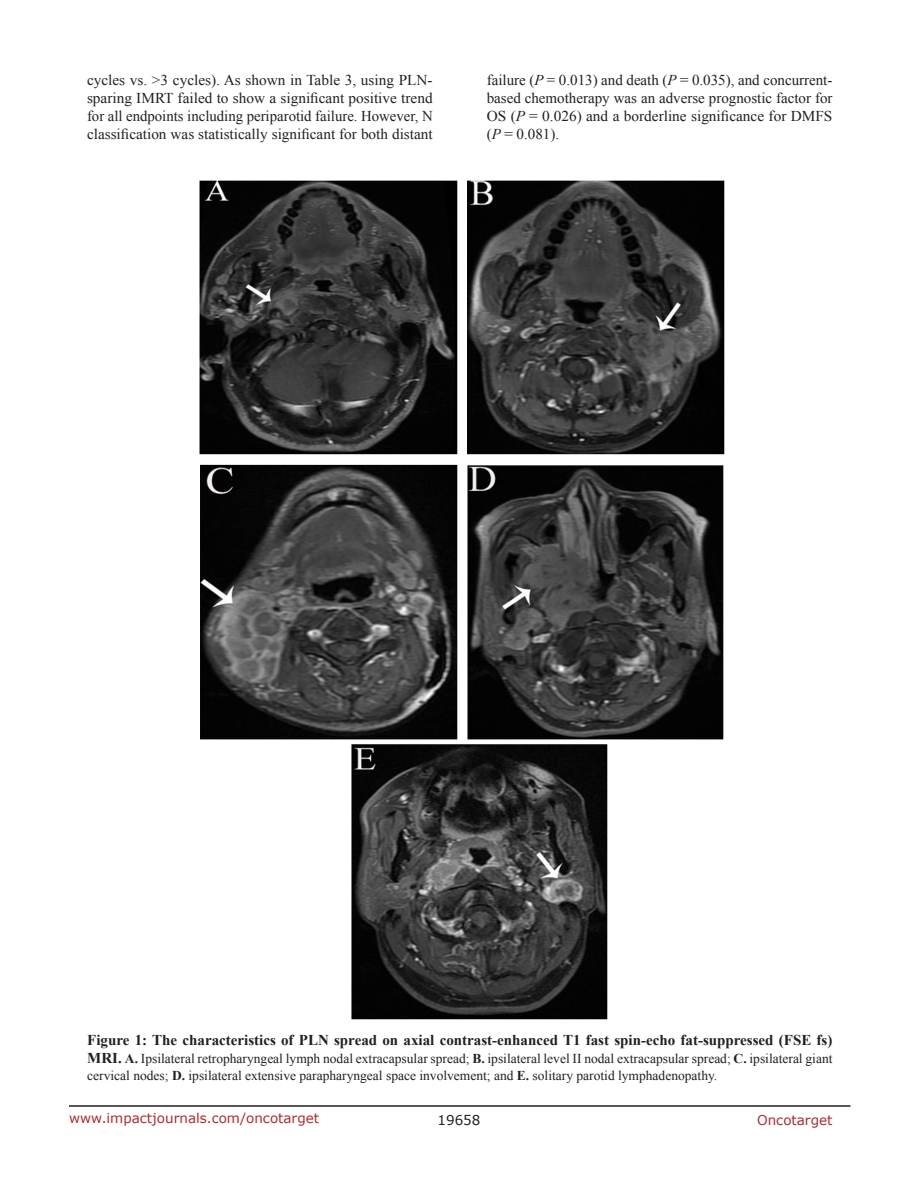
<style>
.page{position:relative;width:918px;height:1188px;background:#fff}
.page>*{position:absolute;margin:0;border:0;box-sizing:border-box;transform-origin:0 0}
.BodyText{font:15px/18px "Times New Roman";color:#221f22;text-align:justify}
.FigureText{font:700 15px "Times New Roman";color:#221f22}
.FigureText-2{font:13.5px/16.2px "Times New Roman";color:#221f22}
.t1{font:13.5px "Verdana";color:#ac2b31}
.t2{font:13.5px "Verdana";color:#221f22}
.s1{font-style:italic}
.s2{font-weight:700;font-size:15px}
.s3{font-weight:700}
</style>
<div class="page">
<hr style="left:69px;top:1105px;width:781px;height:2px;background:#231f20">
<img style="left:199px;top:180px;width:526px;height:840px">
<p class="BodyText" style="left:87px;top:71px;width:347px">cycles vs. &gt;3 cycles). As shown in Table 3, using PLN&shy;sparing IMRT failed to show a significant positive trend for all endpoints including periparotid failure. However, N classification was statistically significant for both distant</p>
<p class="BodyText" style="left:487px;top:71px;width:347px">failure (<span class="s1">P</span> = 0.013) and death (<span class="s1">P</span> = 0.035), and concurrent&shy;based chemotherapy was an adverse prognostic factor for OS (<span class="s1">P</span> = 0.026) and a borderline significance for DMFS (<span class="s1">P</span> = 0.081).</p>
<p class="FigureText" style="left:87px;top:1030px;width:747px">Figure 1: The characteristics of PLN spread on axial contrast-enhanced T1 fast spin-echo fat-suppressed (FSE fs)</p>
<p class="FigureText-2" style="left:87px;top:1051px;width:747px"><span class="s2">MRI.</span> <span class="s3">A.</span> Ipsilateral retropharyngeal lymph nodal extracapsular spread; <span class="s3">B.</span> ipsilateral level II nodal extracapsular spread; <span class="s3">C.</span> ipsilateral giant cervical nodes; <span class="s3">D.</span> ipsilateral extensive parapharyngeal space involvement; and <span class="s3">E.</span> solitary parotid lymphadenopathy.</p>
<p class="t1" style="left:69px;top:1109px;width:252px">www.impactjournals.com/oncotarget</p>
<p class="t2" style="left:438px;top:1111px;width:44px">19658</p>
<p class="t1" style="left:757px;top:1111px;width:77px">Oncotarget</p>
</div>
